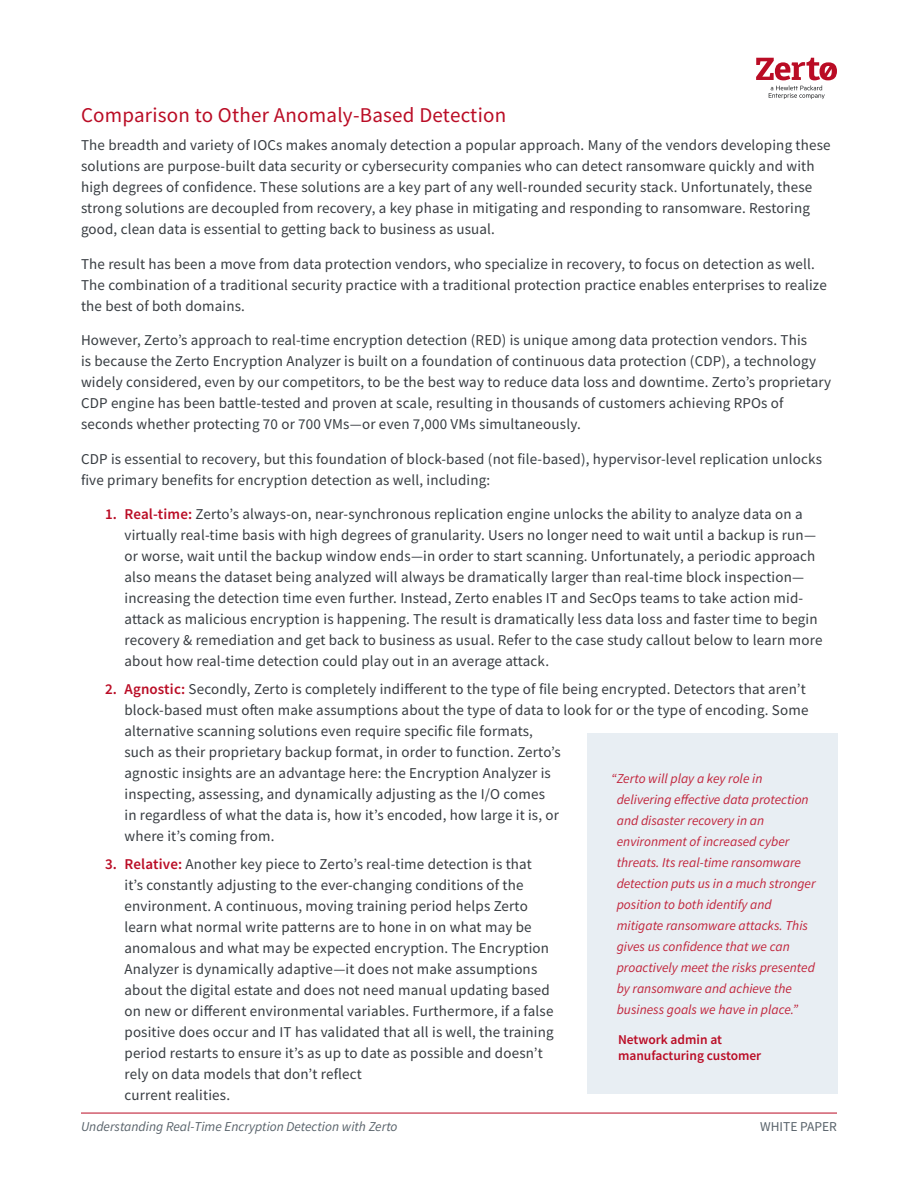
<style>
.page{position:relative;width:918px;height:1188px;background:#fff}
.page>*{position:absolute;margin:0;border:0;box-sizing:border-box;transform-origin:0 0}
.t1{font:21px "Source Sans Pro";letter-spacing:.01em;color:#ba0c25}
.Body{font:15px/21px "Source Sans Pro";letter-spacing:.01em;color:#373c41}
.quote{font:italic 13.5px/21px "Source Sans Pro";color:#c1243b}
.t2{font:italic 13.5px "Source Sans Pro";color:#58626a}
.quote_title{font:600 13.5px/16.2px "Source Sans Pro";color:#ba0c25}
.t3{font:13.5px "Source Sans Pro";color:#58626a}
.s1{font-weight:600;color:#ba0c25}
</style>
<div class="page">
<hr style="left:81px;top:1113px;width:756px;height:1px;background:#ba0c25">
<svg style="left:756px;top:58px;width:81px;height:41px"></svg>
<div style="left:587px;top:733px;width:250px;height:361px;background:#e8eef3"></div>
<h1 class="t1" style="left:81px;top:102px;width:427px">Comparison to Other Anomaly-Based Detection</h1>
<p class="Body" style="left:81px;top:134px;width:751px">The breadth and variety of IOCs makes anomaly detection a popular approach. Many of the vendors developing these solutions are purpose-built data security or cybersecurity companies who can detect ransomware quickly and with high degrees of confidence. These solutions are a key part of any well-rounded security stack. Unfortunately, these strong solutions are decoupled from recovery, a key phase in mitigating and responding to ransomware. Restoring good, clean data is essential to getting back to business as usual.</p>
<p class="Body" style="left:81px;top:253px;width:747px">The result has been a move from data protection vendors, who specialize in recovery, to focus on detection as well.<br>The combination of a traditional security practice with a traditional protection practice enables enterprises to realize the best of both domains.</p>
<p class="Body" style="left:81px;top:329px;width:752px">However, Zerto’s approach to real-time encryption detection (RED) is unique among data protection vendors. This<br>is because the Zerto Encryption Analyzer is built on a foundation of continuous data protection (CDP), a technology widely considered, even by our competitors, to be the best way to reduce data loss and downtime. Zerto’s proprietary CDP engine has been battle-tested and proven at scale, resulting in thousands of customers achieving RPOs of seconds whether protecting 70 or 700 VMs—or even 7,000 VMs simultaneously.</p>
<p class="Body" style="left:81px;top:448px;width:743px">CDP is essential to recovery, but this foundation of block-based (not file-based), hypervisor-level replication unlocks five primary benefits for encryption detection as well, including:</p>
<p class="Body" style="left:124px;top:503px;width:699px;text-indent:-20px"><span class="s1">1. Real-time:</span> Zerto’s always-on, near-synchronous replication engine unlocks the ability to analyze data on a virtually real-time basis with high degrees of granularity. Users no longer need to wait until a backup is run— or worse, wait until the backup window ends—in order to start scanning. Unfortunately, a periodic approach also means the dataset being analyzed will always be dramatically larger than real-time block inspection— increasing the detection time even further. Instead, Zerto enables IT and SecOps teams to take action mid&shy;attack as malicious encryption is happening. The result is dramatically less data loss and faster time to begin recovery &amp; remediation and get back to business as usual. Refer to the case study callout below to learn more about how real-time detection could play out in an average attack.</p>
<p class="Body" style="left:124px;top:678px;width:685px;text-indent:-20px"><span class="s1">2. Agnostic:</span> Secondly, Zerto is completely indifferent to the type of file being encrypted. Detectors that aren’t block-based must often make assumptions about the type of data to look for or the type of encoding. Some alternative scanning solutions even require specific file formats,<br>such as their proprietary backup format, in order to function. Zerto’s<br>agnostic insights are an advantage here: the Encryption Analyzer is<br>inspecting, assessing, and dynamically adjusting as the I/O comes<br>in regardless of what the data is, how it’s encoded, how large it is, or<br>where it’s coming from.</p>
<p class="Body" style="left:124px;top:853px;width:431px;text-indent:-20px"><span class="s1">3. Relative:</span> Another key piece to Zerto’s real-time detection is that it’s constantly adjusting to the ever-changing conditions of the environment. A continuous, moving training period helps Zerto learn what normal write patterns are to hone in on what may be anomalous and what may be expected encryption. The Encryption Analyzer is dynamically adaptive—it does not make assumptions about the digital estate and does not need manual updating based on new or different environmental variables. Furthermore, if a false positive does occur and IT has validated that all is well, the training period restarts to ensure it’s as up to date as possible and doesn’t rely on data models that don’t reflect<br>current realities.</p>
<p class="quote" style="left:617px;top:768px;width:201px;text-indent:-6px">“Zerto will play a key role in delivering effective data protection and disaster recovery in an environment of increased cyber threats. Its real-time ransomware detection puts us in a much stronger position to both identify and mitigate ransomware attacks. This gives us confidence that we can proactively meet the risks presented by ransomware and achieve the business goals we have in place.”</p>
<p class="quote_title" style="left:618px;top:1031px;width:145px">Network admin at manufacturing customer</p>
<p class="t2" style="left:81px;top:1118px;width:318px">Understanding Real-Time Encryption Detection with Zerto</p>
<p class="t3" style="left:760px;top:1118px;width:78px">WHITE PAPER</p>
</div>
